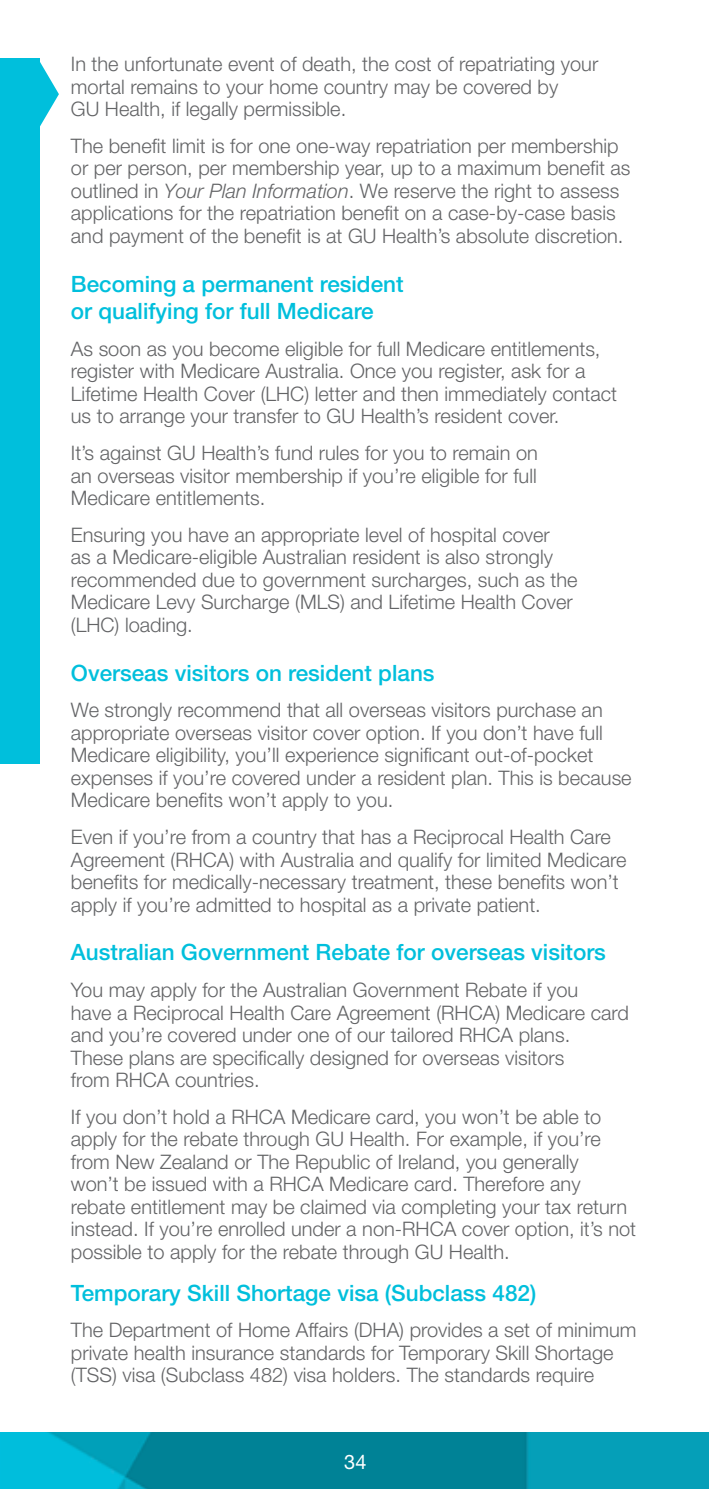
<style>
.page{position:relative;width:709px;height:1489px;background:#fff}
.page>*{position:absolute;margin:0;border:0;box-sizing:border-box;transform-origin:0 0}
.t1{font:500 22.5px/27.5px "Helvetica Neue LT Std";color:#00bfdc}
.t2{font:300 20px/22.5px "Helvetica Neue LT Std";color:#636466}
.t3{font:20px "Helvetica Neue LT Std";color:#fff}
.s1{font-style:italic}
</style>
<div class="page">
<img style="left:0;top:1432px;width:709px;height:56px">
<div style="left:0;top:59px;width:39px;height:704px;background:#00bfdc"></div>
<svg style="left:39px;top:61px;width:20px;height:66px"></svg>
<p class="t2" style="left:71px;top:52px;width:529px">In the unfortunate event of death, the cost of repatriating your mortal remains to your home country may be covered by<br>GU Health, if legally permissible.</p>
<p class="t2" style="left:71px;top:134px;width:561px">The benefit limit is for one one-way repatriation per membership or per person, per membership year, up to a maximum benefit as outlined in <span class="s1">Your Plan Information</span>. We reserve the right to assess applications for the repatriation benefit on a case-by-case basis and payment of the benefit is at GU Health’s absolute discretion.</p>
<p class="t1" style="left:71px;top:269px;width:334px">Becoming a permanent resident or qualifying for full Medicare</p>
<p class="t2" style="left:71px;top:337px;width:548px">As soon as you become eligible for full Medicare entitlements, register with Medicare Australia. Once you register, ask for a Lifetime Health Cover (LHC) letter and then immediately contact us to arrange your transfer to GU Health’s resident cover.</p>
<p class="t2" style="left:71px;top:441px;width:468px;text-align:justify">It’s against GU Health’s fund rules for you to remain on an overseas visitor membership if you’re eligible for full Medicare entitlements.</p>
<p class="t2" style="left:71px;top:523px;width:508px">Ensuring you have an appropriate level of hospital cover<br>as a Medicare-eligible Australian resident is also strongly recommended due to government surcharges, such as the Medicare Levy Surcharge (MLS) and Lifetime Health Cover (LHC) loading.</p>
<p class="t1" style="left:71px;top:658px;width:365px">Overseas visitors on resident plans</p>
<p class="t2" style="left:71px;top:698px;width:562px">We strongly recommend that all overseas visitors purchase an appropriate overseas visitor cover option. If you don’t have full Medicare eligibility, you’ll experience significant out-of-pocket expenses if you’re covered under a resident plan. This is because Medicare benefits won’t apply to you.</p>
<p class="t2" style="left:71px;top:825px;width:557px">Even if you’re from a country that has a Reciprocal Health Care Agreement (RHCA) with Australia and qualify for limited Medicare benefits for medically-necessary treatment, these benefits won’t apply if you’re admitted to hospital as a private patient.</p>
<p class="t1" style="left:71px;top:938px;width:536px">Australian Government Rebate for overseas visitors</p>
<p class="t2" style="left:71px;top:978px;width:559px">You may apply for the Australian Government Rebate if you<br>have a Reciprocal Health Care Agreement (RHCA) Medicare card and you’re covered under one of our tailored RHCA plans.<br>These plans are specifically designed for overseas visitors<br>from RHCA countries.</p>
<p class="t2" style="left:71px;top:1104px;width:566px">If you don’t hold a RHCA Medicare card, you won’t be able to apply for the rebate through GU Health. For example, if you’re from New Zealand or The Republic of Ireland, you generally<br>won’t be issued with a RHCA Medicare card. Therefore any rebate entitlement may be claimed via completing your tax return instead. If you’re enrolled under a non-RHCA cover option, it’s not possible to apply for the rebate through GU Health.</p>
<p class="t1" style="left:71px;top:1278px;width:467px">Temporary Skill Shortage visa (Subclass 482)</p>
<p class="t2" style="left:71px;top:1318px;width:567px">The Department of Home Affairs (DHA) provides a set of minimum private health insurance standards for Temporary Skill Shortage (TSS) visa (Subclass 482) visa holders. The standards require</p>
<p class="t3" style="left:344px;top:1449px;width:24px">34</p>
</div>
